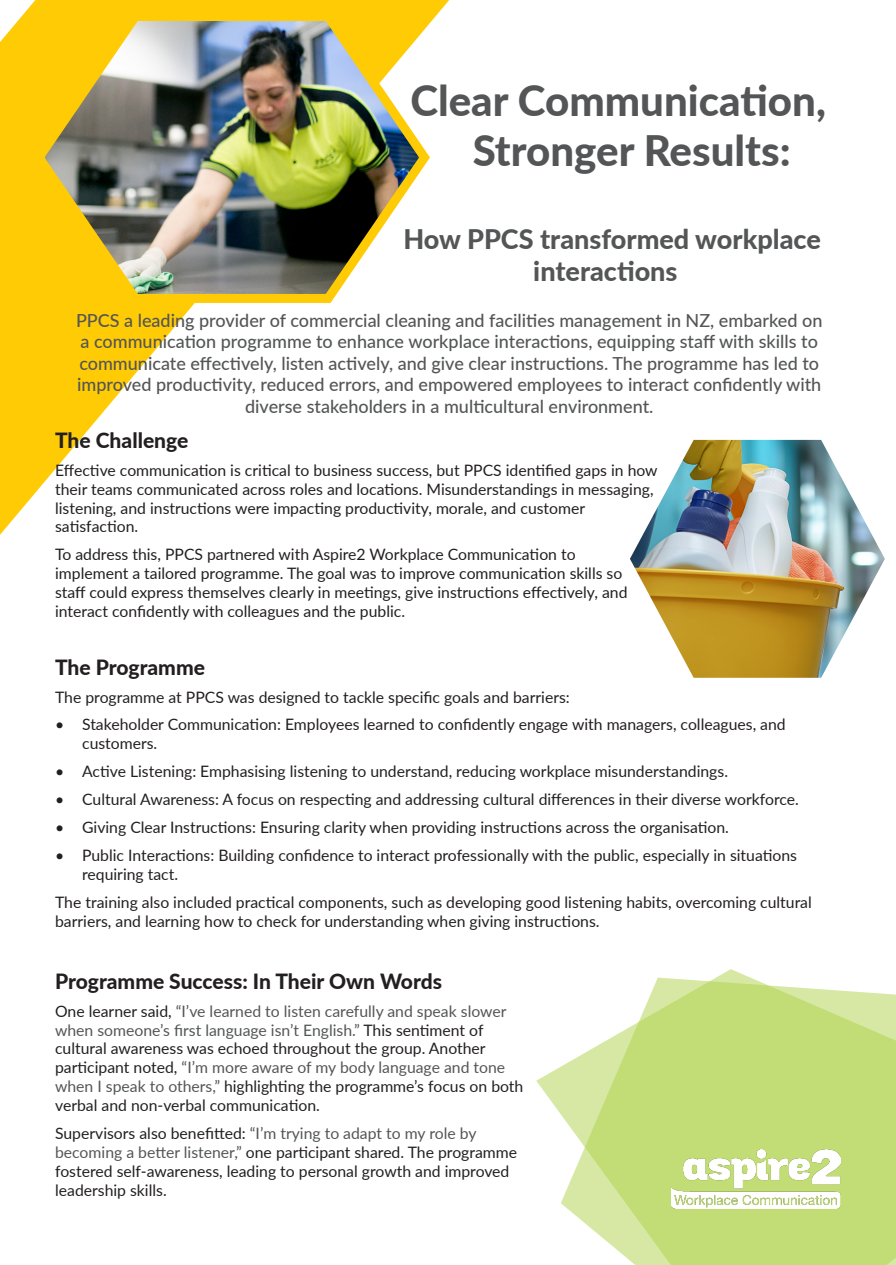
<style>
.page{position:relative;width:896px;height:1265px;background:#fff}
.page>*{position:absolute;margin:0;border:0;box-sizing:border-box;transform-origin:0 0}
.t1{font:800 42px/50.4px "Lato";color:#545556}
.t2{font:800 27px/32.4px "Lato";color:#545556;text-align:center}
.t3{font:800 21px "Lato";color:#231f20}
.t4{font:500 18px/21.6px "Lato";color:#545556;text-align:center}
.t5{font:15.75px/18.9px "Lato";color:#231f20}
.s1{color:#545556}
</style>
<div class="page">
<svg style="left:0;top:0;width:449px;height:535px"></svg>
<svg style="left:536px;top:969px;width:215px;height:144px"></svg>
<svg style="left:560px;top:978px;width:335px;height:287px;background:#cce38d"></svg>
<img style="left:671px;top:1149px;width:169px;height:60px">
<img style="left:28px;top:4px;width:407px;height:303px">
<img style="left:630px;top:440px;width:254px;height:238px">
<p class="t1" style="left:472px;top:74px;width:354px;text-indent:-62px">Clear Communication,<br>Stronger Results:</p>
<p class="t2" style="left:403px;top:222px;width:419px">How PPCS transformed workplace interactions</p>
<p class="t4" style="left:76px;top:308px;width:747px">PPCS a leading provider of commercial cleaning and facilities management in NZ, embarked on a communication programme to enhance workplace interactions, equipping staff with skills to communicate effectively, listen actively, and give clear instructions. The programme has led to improved productivity, reduced errors, and empowered employees to interact confidently with diverse stakeholders in a multicultural environment.</p>
<p class="t3" style="left:55px;top:425px;width:135px">The Challenge</p>
<p class="t5" style="left:55px;top:460px;width:603px">Effective communication is critical to business success, but PPCS identified gaps in how their teams communicated across roles and locations. Misunderstandings in messaging, listening, and instructions were impacting productivity, morale, and customer satisfaction.</p>
<p class="t5" style="left:55px;top:544px;width:573px">To address this, PPCS partnered with Aspire2 Workplace Communication to implement a tailored programme. The goal was to improve communication skills so staff could express themselves clearly in meetings, give instructions effectively, and interact confidently with colleagues and the public.</p>
<p class="t3" style="left:55px;top:651px;width:151px">The Programme</p>
<p class="t5" style="left:55px;top:687px;width:516px">The programme at PPCS was designed to tackle specific goals and barriers:</p>
<p class="t5" style="left:82px;top:715px;width:704px;text-indent:-27px">• Stakeholder Communication: Employees learned to confidently engage with managers, colleagues, and customers.</p>
<p class="t5" style="left:55px;top:761px;width:674px">• Active Listening: Emphasising listening to understand, reducing workplace misunderstandings.</p>
<p class="t5" style="left:55px;top:789px;width:745px">• Cultural Awareness: A focus on respecting and addressing cultural differences in their diverse workforce.</p>
<p class="t5" style="left:55px;top:817px;width:675px">• Giving Clear Instructions: Ensuring clarity when providing instructions across the organisation.</p>
<p class="t5" style="left:82px;top:845px;width:716px;text-indent:-27px">• Public Interactions: Building confidence to interact professionally with the public, especially in situations requiring tact.</p>
<p class="t5" style="left:55px;top:892px;width:757px">The training also included practical components, such as developing good listening habits, overcoming cultural barriers, and learning how to check for understanding when giving instructions.</p>
<p class="t3" style="left:55px;top:965px;width:388px">Programme Success: In Their Own Words</p>
<p class="t5" style="left:55px;top:1001px;width:469px">One learner said, <span class="s1">“I’ve learned to listen carefully and speak slower when someone’s first language isn’t English.”</span> This sentiment of cultural awareness was echoed throughout the group. Another participant noted, <span class="s1">“I’m more aware of my body language and tone when I speak to others,”</span> highlighting the programme’s focus on both verbal and non-verbal communication.</p>
<p class="t5" style="left:55px;top:1123px;width:463px">Supervisors also benefitted: <span class="s1">“I’m trying to adapt to my role by becoming a better listener,”</span> one participant shared. The programme fostered self-awareness, leading to personal growth and improved leadership skills.</p>
</div>
